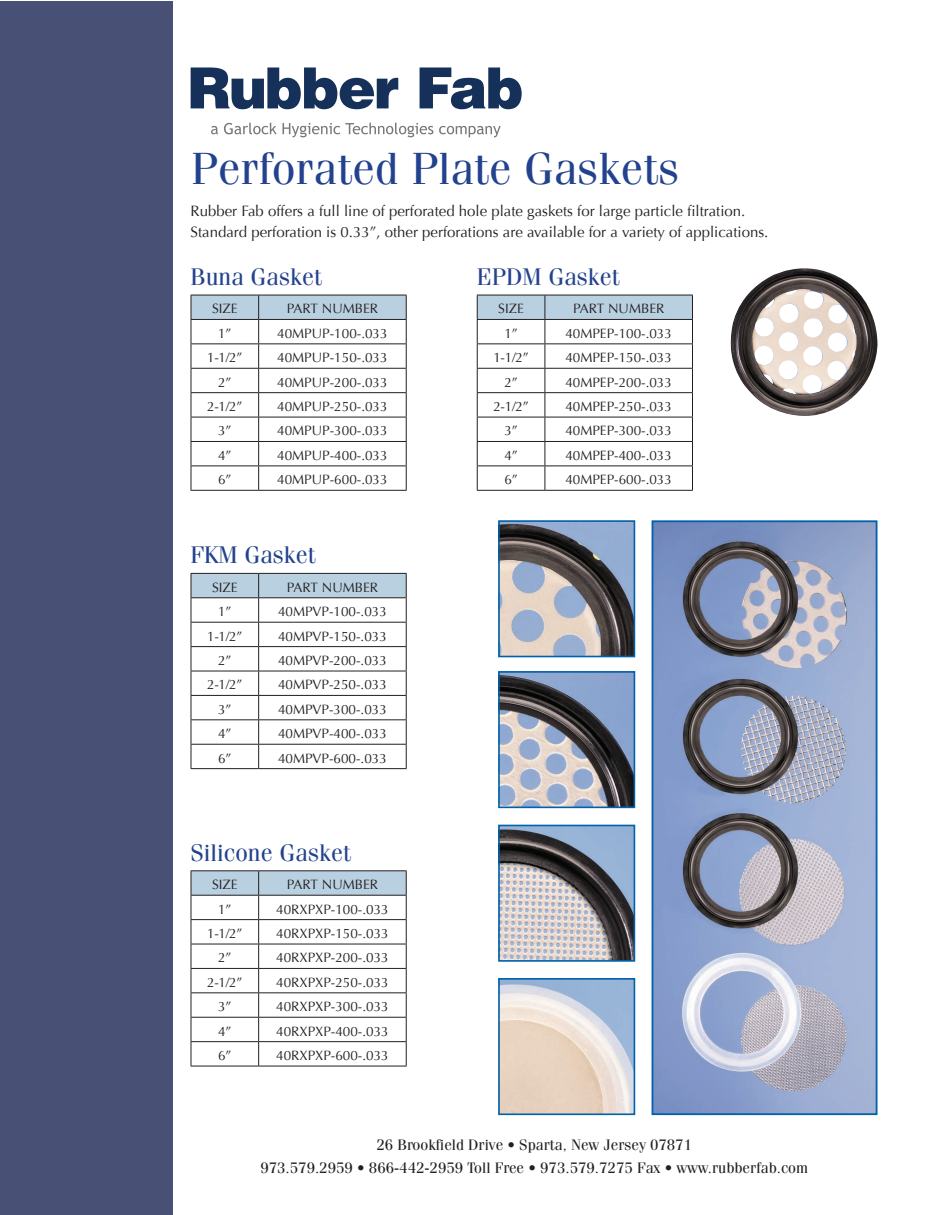
<style>
.page{position:relative;width:945px;height:1215px;background:#fff}
.page>*{position:absolute;margin:0;border:0;box-sizing:border-box;transform-origin:0 0}
.TOC_Copy{font:45px "Fenice Std";color:#23428e}
.TOC_Copy-2{font:24px "Fenice Std";color:#23428e}
.t1{font:15.15px "Fenice Std";color:#231f20}
.t2{font:15px/21px "Optima";color:#231f20}
.Table_Copy{font:13.5px "Optima";color:#231f20}
</style>
<div class="page">
<svg style="left:191px;top:295px;width:216px;height:195px"></svg>
<hr style="left:191px;top:490px;width:68px;height:1px;background:#231f20">
<hr style="left:259px;top:490px;width:148px;height:1px;background:#231f20">
<svg style="left:477px;top:295px;width:216px;height:195px"></svg>
<hr style="left:477px;top:490px;width:68px;height:1px;background:#231f20">
<hr style="left:545px;top:490px;width:148px;height:1px;background:#231f20">
<svg style="left:191px;top:573px;width:216px;height:195px"></svg>
<hr style="left:191px;top:768px;width:68px;height:1px;background:#231f20">
<hr style="left:259px;top:768px;width:148px;height:1px;background:#231f20">
<hr style="left:191px;top:870px;width:68px;height:1px;background:#231f20">
<hr style="left:259px;top:870px;width:148px;height:1px;background:#231f20">
<svg style="left:191px;top:871px;width:216px;height:195px"></svg>
<hr style="left:191px;top:1066px;width:68px;height:1px;background:#231f20">
<hr style="left:259px;top:1066px;width:148px;height:1px;background:#231f20">
<img style="left:730px;top:268px;width:148px;height:148px">
<img style="left:655px;top:523px;width:220px;height:589px">
<div style="left:652px;top:520px;width:226px;height:595px;border:2px solid #0161aa"></div>
<img style="left:501px;top:523px;width:131px;height:131px">
<div style="left:498px;top:520px;width:137px;height:137px;border:2px solid #0161aa"></div>
<img style="left:501px;top:674px;width:131px;height:131px">
<div style="left:498px;top:671px;width:137px;height:137px;border:2px solid #0161aa"></div>
<img style="left:501px;top:828px;width:131px;height:131px">
<div style="left:498px;top:825px;width:137px;height:137px;border:2px solid #0161aa"></div>
<img style="left:501px;top:981px;width:131px;height:131px">
<div style="left:498px;top:978px;width:137px;height:137px;border:2px solid #0161aa"></div>
<div style="left:1px;top:1px;width:172px;height:1214px;background:#485175"></div>
<svg style="left:191px;top:68px;width:207px;height:41px"></svg>
<svg style="left:420px;top:68px;width:102px;height:41px"></svg>
<svg style="left:211px;top:126px;width:7px;height:8px"></svg>
<svg style="left:224px;top:123px;width:53px;height:11px"></svg>
<svg style="left:283px;top:123px;width:150px;height:14px"></svg>
<svg style="left:439px;top:126px;width:62px;height:11px"></svg>
<p class="TOC_Copy" style="left:191px;top:142px;width:490px">Perforated Plate Gaskets</p>
<p class="t2" style="left:191px;top:200px;width:579px">Rubber Fab offers a full line of perforated hole plate gaskets for large particle filtration.<br>Standard perforation is 0.33”, other perforations are available for a variety of applications.</p>
<p class="TOC_Copy-2" style="left:191px;top:262px;width:133px">Buna Gasket</p>
<p class="TOC_Copy-2" style="left:477px;top:262px;width:145px">EPDM Gasket</p>
<p class="Table_Copy" style="left:212px;top:301px;width:27px">SIZE</p>
<p class="Table_Copy" style="left:287px;top:301px;width:93px">PART NUMBER</p>
<p class="Table_Copy" style="left:218px;top:325px;width:15px">1”</p>
<p class="Table_Copy" style="left:277px;top:325px;width:112px">40MPUP-100-.033</p>
<p class="Table_Copy" style="left:207px;top:350px;width:37px">1-1/2”</p>
<p class="Table_Copy" style="left:277px;top:350px;width:112px">40MPUP-150-.033</p>
<p class="Table_Copy" style="left:218px;top:374px;width:15px">2”</p>
<p class="Table_Copy" style="left:277px;top:374px;width:112px">40MPUP-200-.033</p>
<p class="Table_Copy" style="left:207px;top:399px;width:37px">2-1/2”</p>
<p class="Table_Copy" style="left:277px;top:399px;width:112px">40MPUP-250-.033</p>
<p class="Table_Copy" style="left:218px;top:423px;width:15px">3”</p>
<p class="Table_Copy" style="left:277px;top:423px;width:112px">40MPUP-300-.033</p>
<p class="Table_Copy" style="left:218px;top:447px;width:15px">4”</p>
<p class="Table_Copy" style="left:277px;top:447px;width:112px">40MPUP-400-.033</p>
<p class="Table_Copy" style="left:218px;top:472px;width:15px">6”</p>
<p class="Table_Copy" style="left:277px;top:472px;width:112px">40MPUP-600-.033</p>
<p class="TOC_Copy-2" style="left:191px;top:541px;width:127px">FKM Gasket</p>
<p class="Table_Copy" style="left:212px;top:579px;width:27px">SIZE</p>
<p class="Table_Copy" style="left:287px;top:579px;width:93px">PART NUMBER</p>
<p class="Table_Copy" style="left:218px;top:604px;width:15px">1”</p>
<p class="Table_Copy" style="left:278px;top:604px;width:110px">40MPVP-100-.033</p>
<p class="Table_Copy" style="left:207px;top:628px;width:37px">1-1/2”</p>
<p class="Table_Copy" style="left:278px;top:628px;width:110px">40MPVP-150-.033</p>
<p class="Table_Copy" style="left:218px;top:653px;width:15px">2”</p>
<p class="Table_Copy" style="left:278px;top:653px;width:110px">40MPVP-200-.033</p>
<p class="Table_Copy" style="left:207px;top:677px;width:37px">2-1/2”</p>
<p class="Table_Copy" style="left:278px;top:677px;width:110px">40MPVP-250-.033</p>
<p class="Table_Copy" style="left:218px;top:701px;width:15px">3”</p>
<p class="Table_Copy" style="left:278px;top:701px;width:110px">40MPVP-300-.033</p>
<p class="Table_Copy" style="left:218px;top:726px;width:15px">4”</p>
<p class="Table_Copy" style="left:278px;top:726px;width:110px">40MPVP-400-.033</p>
<p class="Table_Copy" style="left:218px;top:750px;width:15px">6”</p>
<p class="Table_Copy" style="left:278px;top:750px;width:110px">40MPVP-600-.033</p>
<p class="TOC_Copy-2" style="left:191px;top:838px;width:162px">Silicone Gasket</p>
<p class="Table_Copy" style="left:212px;top:877px;width:27px">SIZE</p>
<p class="Table_Copy" style="left:287px;top:877px;width:93px">PART NUMBER</p>
<p class="Table_Copy" style="left:218px;top:901px;width:15px">1”</p>
<p class="Table_Copy" style="left:276px;top:901px;width:114px">40RXPXP-100-.033</p>
<p class="Table_Copy" style="left:207px;top:926px;width:37px">1-1/2”</p>
<p class="Table_Copy" style="left:276px;top:926px;width:114px">40RXPXP-150-.033</p>
<p class="Table_Copy" style="left:218px;top:950px;width:15px">2”</p>
<p class="Table_Copy" style="left:276px;top:950px;width:114px">40RXPXP-200-.033</p>
<p class="Table_Copy" style="left:207px;top:974px;width:37px">2-1/2”</p>
<p class="Table_Copy" style="left:276px;top:974px;width:114px">40RXPXP-250-.033</p>
<p class="Table_Copy" style="left:218px;top:999px;width:15px">3”</p>
<p class="Table_Copy" style="left:276px;top:999px;width:114px">40RXPXP-300-.033</p>
<p class="Table_Copy" style="left:218px;top:1023px;width:15px">4”</p>
<p class="Table_Copy" style="left:276px;top:1023px;width:114px">40RXPXP-400-.033</p>
<p class="Table_Copy" style="left:218px;top:1048px;width:15px">6”</p>
<p class="Table_Copy" style="left:276px;top:1048px;width:114px">40RXPXP-600-.033</p>
<p class="Table_Copy" style="left:498px;top:301px;width:27px">SIZE</p>
<p class="Table_Copy" style="left:573px;top:301px;width:93px">PART NUMBER</p>
<p class="Table_Copy" style="left:504px;top:325px;width:15px">1”</p>
<p class="Table_Copy" style="left:565px;top:325px;width:108px">40MPEP-100-.033</p>
<p class="Table_Copy" style="left:493px;top:350px;width:37px">1-1/2”</p>
<p class="Table_Copy" style="left:565px;top:350px;width:108px">40MPEP-150-.033</p>
<p class="Table_Copy" style="left:504px;top:374px;width:15px">2”</p>
<p class="Table_Copy" style="left:565px;top:374px;width:108px">40MPEP-200-.033</p>
<p class="Table_Copy" style="left:493px;top:399px;width:37px">2-1/2”</p>
<p class="Table_Copy" style="left:565px;top:399px;width:108px">40MPEP-250-.033</p>
<p class="Table_Copy" style="left:504px;top:423px;width:15px">3”</p>
<p class="Table_Copy" style="left:565px;top:423px;width:108px">40MPEP-300-.033</p>
<p class="Table_Copy" style="left:504px;top:447px;width:15px">4”</p>
<p class="Table_Copy" style="left:565px;top:447px;width:108px">40MPEP-400-.033</p>
<p class="Table_Copy" style="left:504px;top:472px;width:15px">6”</p>
<p class="Table_Copy" style="left:565px;top:472px;width:108px">40MPEP-600-.033</p>
<p class="t1" style="left:376px;top:1136px;width:317px">26 Brookfield Drive • Sparta, New Jersey 07871</p>
<p class="t1" style="left:260px;top:1158px;width:549px">973.579.2959 • 866-442-2959 Toll Free • 973.579.7275 Fax • www.rubberfab.com</p>
</div>
